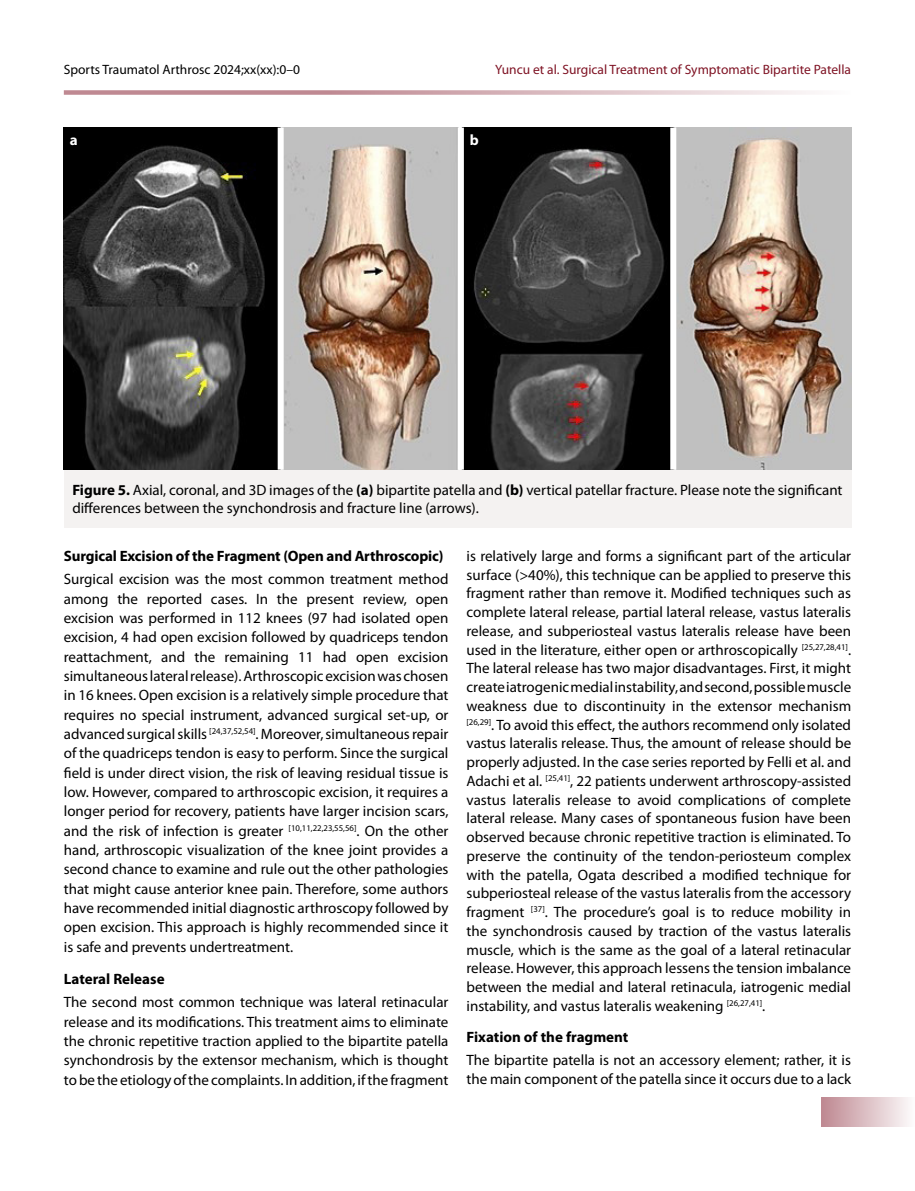
<style>
.page{position:relative;width:915px;height:1191px;background:#fff}
.page>*{position:absolute;margin:0;border:0;box-sizing:border-box;transform-origin:0 0}
.t1{font:15px/18.8px "Myriad Pro";color:#000;text-align:justify}
.t2{font:700 15px "Myriad Pro";letter-spacing:-.01em;color:#000}
.t3{font:700 15px "Myriad Pro";color:#fff}
.t4{font:13.5px "Myriad Pro";color:#7f1324}
.t5{font:13.5px "Myriad Pro";color:#000}
.s1{font-weight:700}
</style>
<div class="page">
<div style="left:821px;top:1097px;width:93px;height:30px;background:linear-gradient(to right,#be8790,#fdfbfb)"></div>
<svg style="left:64px;top:90px;width:746px;height:5px;background:#d6b3b9"></svg>
<div style="left:64px;top:469px;width:786px;height:59px;background:#f4f2f1"></div>
<img style="left:64px;top:128px;width:786px;height:342px">
<div style="left:277px;top:128px;width:6px;height:342px;background:#fff"></div>
<div style="left:457px;top:128px;width:6px;height:342px;background:#fff"></div>
<div style="left:670px;top:128px;width:6px;height:342px;background:#fff"></div>
<p class="t5" style="left:64px;top:61px;width:237px">Sports Traumatol Arthrosc 2024;xx(xx):0–0</p>
<p class="t4" style="left:495px;top:61px;width:357px">Yuncu et al. Surgical Treatment of Symptomatic Bipartite Patella</p>
<p class="t3" style="left:70px;top:130px;width:9px">a</p>
<p class="t3" style="left:469px;top:130px;width:10px">b</p>
<p class="t1" style="left:72px;top:480px;width:771px"><span class="s1">Figure 5.</span> Axial, coronal, and 3D images of the <span class="s1">(a)</span> bipartite patella and <span class="s1">(b)</span> vertical patellar fracture. Please note the significant differences between the synchondrosis and fracture line (arrows).</p>
<p class="t2" style="left:64px;top:546px;width:381px">Surgical Excision of the Fragment (Open and Arthroscopic)</p>
<p class="t1" style="left:64px;top:569px;width:386px;line-height:19.4px">Surgical excision was the most common treatment method among the reported cases. In the present review, open excision was performed in 112 knees (97 had isolated open excision, 4 had open excision followed by quadriceps tendon reattachment, and the remaining 11 had open excision simultaneous lateral release). Arthroscopic excision was chosen in 16 knees. Open excision is a relatively simple procedure that requires no special instrument, advanced surgical set-up, or advanced surgical skills <sup>[24,37,52,54]</sup>. Moreover, simultaneous repair of the quadriceps tendon is easy to perform. Since the surgical field is under direct vision, the risk of leaving residual tissue is low. However, compared to arthroscopic excision, it requires a longer period for recovery, patients have larger incision scars, and the risk of infection is greater <sup>[10,11,22,23,55,56]</sup>. On the other hand, arthroscopic visualization of the knee joint provides a second chance to examine and rule out the other pathologies that might cause anterior knee pain. Therefore, some authors have recommended initial diagnostic arthroscopy followed by open excision. This approach is highly recommended since it is safe and prevents undertreatment.</p>
<p class="t2" style="left:64px;top:969px;width:102px">Lateral Release</p>
<p class="t1" style="left:64px;top:992px;width:386px;line-height:19.4px">The second most common technique was lateral retinacular release and its modifications. This treatment aims to eliminate the chronic repetitive traction applied to the bipartite patella synchondrosis by the extensor mechanism, which is thought to be the etiology of the complaints. In addition, if the fragment</p>
<p class="t1" style="left:466px;top:546px;width:386px">is relatively large and forms a significant part of the articular surface (&gt;40%), this technique can be applied to preserve this fragment rather than remove it. Modified techniques such as complete lateral release, partial lateral release, vastus lateralis release, and subperiosteal vastus lateralis release have been used in the literature, either open or arthroscopically <sup>[25,27,28,41]</sup>.<br>The lateral release has two major disadvantages. First, it might create iatrogenic medial instability, and second, possible muscle weakness due to discontinuity in the extensor mechanism <sup>[26,29]</sup>. To avoid this effect, the authors recommend only isolated vastus lateralis release. Thus, the amount of release should be properly adjusted. In the case series reported by Felli et al. and Adachi et al. <sup>[25,41]</sup>, 22 patients underwent arthroscopy-assisted vastus lateralis release to avoid complications of complete lateral release. Many cases of spontaneous fusion have been observed because chronic repetitive traction is eliminated. To preserve the continuity of the tendon-periosteum complex with the patella, Ogata described a modified technique for subperiosteal release of the vastus lateralis from the accessory fragment <sup>[37]</sup>. The procedure’s goal is to reduce mobility in the synchondrosis caused by traction of the vastus lateralis muscle, which is the same as the goal of a lateral retinacular release. However, this approach lessens the tension imbalance between the medial and lateral retinacula, iatrogenic medial instability, and vastus lateralis weakening <sup>[26,27,41]</sup>.</p>
<p class="t2" style="left:466px;top:1027px;width:163px">Fixation of the fragment</p>
<p class="t1" style="left:466px;top:1050px;width:386px">The bipartite patella is not an accessory element; rather, it is the main component of the patella since it occurs due to a lack</p>
</div>
